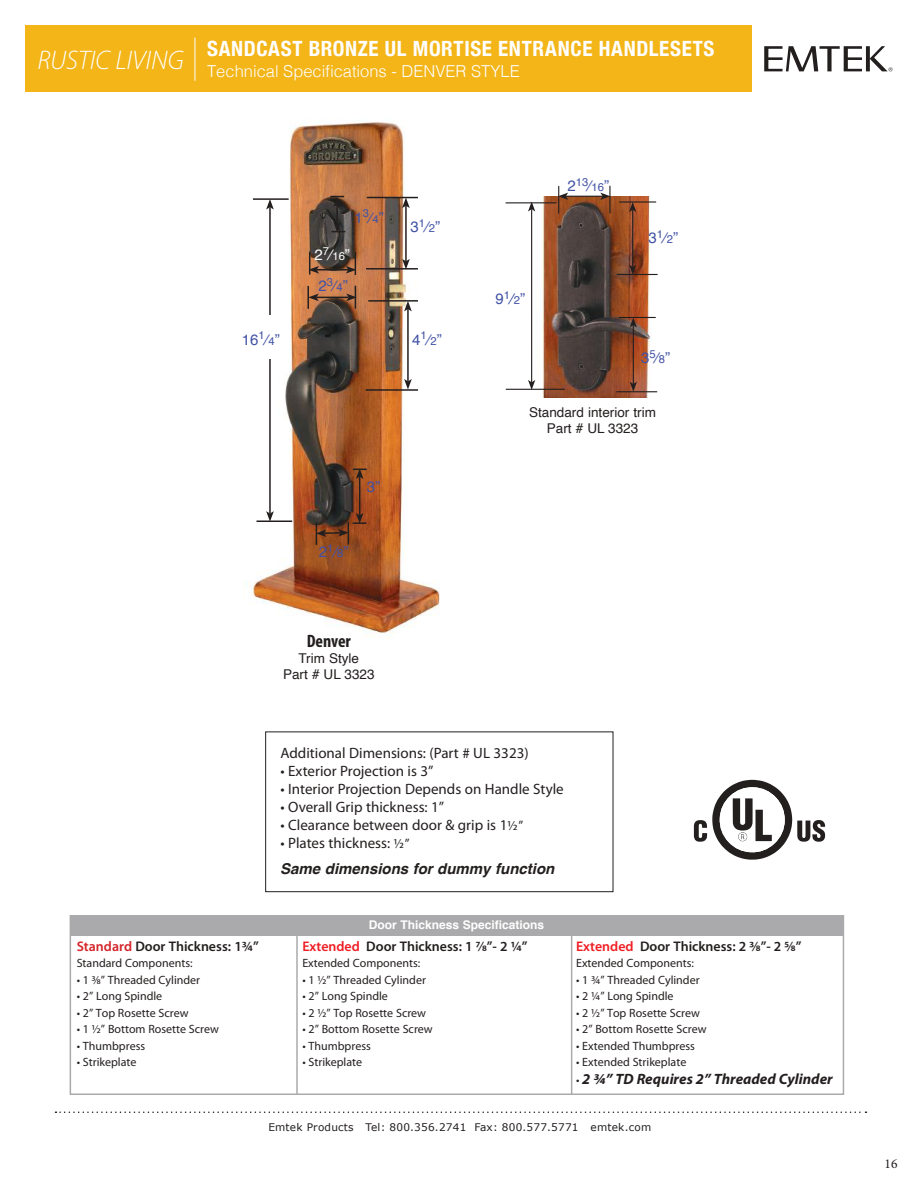
<style>
.page{position:relative;width:918px;height:1188px;background:#fff}
.page>*{position:absolute;margin:0;border:0;box-sizing:border-box;transform-origin:0 0}
.t1{font:italic 300 27px "Myriad Pro";color:#fff}
.t2{font:700 condensed 21px "Helvetica Neue";letter-spacing:.03em;color:#fff}
.t3{font:700 condensed 18px "Myriad Pro";color:#241f1f}
.t4{font:300 16.5px "Helvetica";color:#fff}
.t5{font:15px "Myriad Pro";color:#241f1f}
.t6{font:15px "Helvetica";color:#4152a5}
.t7{font:italic 700 15px "Myriad Pro";color:#241f1f}
.t8{font:italic 700 15px "Helvetica";color:#241f1f}
.t9{font:15px "Helvetica";color:#fff}
.t10{font:600 13.95px "Myriad Pro";color:#241f1f}
.t11{font:13.5px/16.2px "Helvetica";color:#241f1f;text-align:center}
.t12{font:13.5px "Minion Pro";color:#241f1f}
.t13{font:12px "Myriad Pro";color:#241f1f}
.t14{font:700 12px "Helvetica";color:#fff}
.t15{font:11.25px "Helvetica";color:#4152a5}
.t16{font:10.5px "Verdana";letter-spacing:.02em;color:#241f1f}
.s1{font-size:11.25px}
.s2{font-size:15px}
.s3{font-size:13.5px}
.s4{color:#d42429}
.s5{color:#ef1d23}
.s6{font-weight:400;font-style:normal;font-size:12px}
</style>
<div class="page">
<img style="left:246px;top:121px;width:194px;height:518px">
<img style="left:536px;top:197px;width:118px;height:200px">
<svg style="left:764px;top:46px;width:128px;height:25px"></svg>
<svg style="left:55px;top:1112px;width:811px;height:1px"></svg>
<div style="left:26px;top:26px;width:726px;height:66px;background:#f3b518"></div>
<div style="left:70px;top:916px;width:774px;height:20px;background:#aaaaac"></div>
<div style="left:70px;top:915px;width:774px;height:180px;border:2px solid #aaaaac"></div>
<hr style="left:296px;top:926px;width:2px;height:169px;background:#aaaaac">
<hr style="left:571px;top:926px;width:1px;height:169px;background:#aaaaac">
<hr style="left:253px;top:198px;width:36px;height:2px;background:#241f1f">
<hr style="left:256px;top:520px;width:36px;height:2px;background:#241f1f">
<hr style="left:269px;top:207px;width:2px;height:306px;background:#241f1f">
<svg style="left:266px;top:199px;width:8px;height:11px"></svg>
<svg style="left:266px;top:511px;width:8px;height:10px"></svg>
<svg style="left:330px;top:196px;width:15px;height:36px"></svg>
<hr style="left:366px;top:268px;width:52px;height:2px;background:#241f1f">
<hr style="left:367px;top:197px;width:51px;height:1px;background:#241f1f">
<hr style="left:405px;top:206px;width:2px;height:55px;background:#241f1f">
<svg style="left:402px;top:198px;width:8px;height:10px"></svg>
<svg style="left:402px;top:259px;width:8px;height:10px"></svg>
<hr style="left:366px;top:389px;width:52px;height:2px;background:#241f1f">
<hr style="left:368px;top:300px;width:50px;height:2px;background:#241f1f">
<hr style="left:407px;top:309px;width:2px;height:72px;background:#241f1f">
<svg style="left:404px;top:301px;width:8px;height:10px"></svg>
<svg style="left:404px;top:379px;width:8px;height:11px"></svg>
<hr style="left:317px;top:269px;width:31px;height:2px;background:#241f1f">
<svg style="left:308px;top:252px;width:11px;height:23px"></svg>
<svg style="left:346px;top:252px;width:10px;height:23px"></svg>
<hr style="left:307px;top:286px;width:2px;height:23px;background:#241f1f">
<hr style="left:316px;top:297px;width:33px;height:1px;background:#241f1f">
<svg style="left:309px;top:294px;width:10px;height:7px"></svg>
<svg style="left:346px;top:286px;width:11px;height:23px"></svg>
<hr style="left:359px;top:477px;width:1px;height:38px;background:#241f1f">
<svg style="left:353px;top:468px;width:14px;height:11px"></svg>
<hr style="left:506px;top:202px;width:51px;height:1px;background:#241f1f">
<hr style="left:506px;top:389px;width:59px;height:1px;background:#241f1f">
<hr style="left:609px;top:186px;width:2px;height:27px;background:#241f1f">
<hr style="left:566px;top:196px;width:37px;height:1px;background:#241f1f">
<svg style="left:558px;top:186px;width:10px;height:28px"></svg>
<svg style="left:600px;top:193px;width:10px;height:7px"></svg>
<hr style="left:619px;top:317px;width:37px;height:1px;background:#241f1f">
<hr style="left:616px;top:391px;width:41px;height:1px;background:#241f1f">
<hr style="left:633px;top:325px;width:1px;height:59px;background:#241f1f">
<svg style="left:630px;top:318px;width:7px;height:10px"></svg>
<svg style="left:630px;top:382px;width:7px;height:10px"></svg>
<hr style="left:619px;top:201px;width:37px;height:2px;background:#241f1f">
<hr style="left:617px;top:274px;width:41px;height:1px;background:#241f1f">
<hr style="left:531px;top:209px;width:1px;height:173px;background:#241f1f">
<svg style="left:528px;top:202px;width:7px;height:10px"></svg>
<svg style="left:528px;top:380px;width:7px;height:10px"></svg>
<hr style="left:632px;top:210px;width:1px;height:57px;background:#241f1f">
<svg style="left:629px;top:202px;width:7px;height:10px"></svg>
<svg style="left:629px;top:265px;width:7px;height:9px"></svg>
<svg style="left:316px;top:513px;width:51px;height:32px;background:#713d21"></svg>
<div style="left:235px;top:315px;width:45px;height:43px;background:#fff"></div>
<div style="left:265px;top:732px;width:348px;height:160px;border:1px solid #241f1f"></div>
<svg style="left:694px;top:780px;width:131px;height:80px"></svg>
<hr style="left:195px;top:38px;width:1px;height:43px;background:#fff">
<h1 class="t1" style="left:38px;top:44px;width:148px">RUSTIC LIVING</h1>
<h2 class="t2" style="left:207px;top:31px;width:509px">SANDCAST BRONZE UL MORTISE ENTRANCE HANDLESETS</h2>
<h3 class="t4" style="left:207px;top:57px;width:314px">Technical Specifications - DENVER STYLE</h3>
<p class="t6" style="left:242px;top:328px;width:40px">16<sup>1</sup>⁄<span class="s1">4</span>”</p>
<p class="t6" style="left:355px;top:206px;width:31px">1<sup>3</sup>⁄<span class="s1">4</span>”</p>
<p class="t9" style="left:315px;top:243px;width:37px">2<sup>7</sup>⁄<span class="s1">16</span>”</p>
<p class="t6" style="left:319px;top:274px;width:31px">2<sup>3</sup>⁄<span class="s1">4</span>”</p>
<p class="t6" style="left:410px;top:215px;width:31px">3<sup>1</sup>⁄<span class="s1">2</span>”</p>
<p class="t6" style="left:412px;top:328px;width:31px">4<sup>1</sup>⁄<span class="s1">2</span>”</p>
<p class="t6" style="left:367px;top:475px;width:15px">3”</p>
<p class="t6" style="left:319px;top:540px;width:31px">2<sup>1</sup>⁄<span class="s1">8</span>”</p>
<h3 class="t3" style="left:307px;top:629px;width:46px">Denver</h3>
<p class="t11" style="left:283px;top:650px;width:93px">Trim Style<br>Part # UL 3323</p>
<p class="t6" style="left:495px;top:287px;width:31px">9<sup>1</sup>⁄<span class="s1">2</span>”</p>
<p class="t15" style="left:567px;top:176px;width:43px"><span class="s2">2</span>13<span class="s2">⁄</span>16<span class="s2">”</span></p>
<p class="t6" style="left:648px;top:227px;width:31px">3<sup>1</sup>⁄<span class="s1">2</span>”</p>
<p class="t6" style="left:641px;top:346px;width:31px">3<sup>5</sup>⁄<span class="s1">8</span>”</p>
<p class="t11" style="left:529px;top:405px;width:128px">Standard interior trim<br>Part # UL 3323</p>
<p class="t5" style="left:280px;top:743px;width:250px">Additional Dimensions: (Part # UL 3323)</p>
<p class="t5" style="left:280px;top:761px;width:155px">• Exterior Projection is 3”</p>
<p class="t5" style="left:280px;top:779px;width:285px">• Interior Projection Depends on Handle Style</p>
<p class="t5" style="left:280px;top:797px;width:165px">• Overall Grip thickness: 1”</p>
<p class="t5" style="left:280px;top:815px;width:244px">• Clearance between door &amp; grip is 1<span class="s3">1⁄2”</span></p>
<p class="t5" style="left:280px;top:833px;width:131px">• Plates thickness: <span class="s3">1⁄2”</span></p>
<p class="t8" style="left:280px;top:857px;width:276px">Same dimensions for dummy function</p>
<p class="t14" style="left:369px;top:915px;width:177px">Door Thickness Specifications</p>
<p class="t10" style="left:77px;top:937px;width:184px"><span class="s4">Standard</span> Door Thickness: 13⁄4”</p>
<p class="t13" style="left:77px;top:956px;width:117px">Standard Components:</p>
<p class="t13" style="left:77px;top:972px;width:125px">• 1 3⁄8” Threaded Cylinder</p>
<p class="t13" style="left:77px;top:989px;width:87px">• 2” Long Spindle</p>
<p class="t13" style="left:77px;top:1005px;width:113px">• 2” Top Rosette Screw</p>
<p class="t13" style="left:77px;top:1022px;width:144px">• 1 1⁄2” Bottom Rosette Screw</p>
<p class="t13" style="left:77px;top:1038px;width:70px">• Thumbpress</p>
<p class="t13" style="left:77px;top:1055px;width:61px">• Strikeplate</p>
<p class="t10" style="left:576px;top:937px;width:227px"><span class="s5">Extended</span> Door Thickness: 2 3⁄8”- 2 5⁄8”</p>
<p class="t13" style="left:576px;top:956px;width:119px">Extended Components:</p>
<p class="t13" style="left:576px;top:972px;width:125px">• 1 3⁄4” Threaded Cylinder</p>
<p class="t13" style="left:576px;top:989px;width:99px">• 2 1⁄4” Long Spindle</p>
<p class="t13" style="left:576px;top:1005px;width:125px">• 2 1⁄2” Top Rosette Screw</p>
<p class="t13" style="left:576px;top:1022px;width:132px">• 2” Bottom Rosette Screw</p>
<p class="t13" style="left:576px;top:1038px;width:120px">• Extended Thumbpress</p>
<p class="t13" style="left:576px;top:1055px;width:112px">• Extended Strikeplate</p>
<p class="t7" style="left:576px;top:1069px;width:258px"><span class="s6">•</span> 2 3/4” TD Requires 2” Threaded Cylinder</p>
<p class="t16" style="left:268px;top:1121px;width:384px">Emtek Products Tel: 800.356.2741 Fax: 800.577.5771 emtek.com</p>
<p class="t10" style="left:302px;top:937px;width:227px"><span class="s5">Extended</span> Door Thickness: 1 7/8”- 2 1⁄4”</p>
<p class="t13" style="left:302px;top:956px;width:119px">Extended Components:</p>
<p class="t13" style="left:302px;top:972px;width:125px">• 1 1/2” Threaded Cylinder</p>
<p class="t13" style="left:302px;top:989px;width:87px">• 2” Long Spindle</p>
<p class="t13" style="left:302px;top:1005px;width:125px">• 2 1⁄2” Top Rosette Screw</p>
<p class="t13" style="left:302px;top:1022px;width:132px">• 2” Bottom Rosette Screw</p>
<p class="t13" style="left:302px;top:1038px;width:70px">• Thumbpress</p>
<p class="t13" style="left:302px;top:1055px;width:61px">• Strikeplate</p>
<p class="t12" style="left:885px;top:1155px;width:14px">16</p>
</div>
